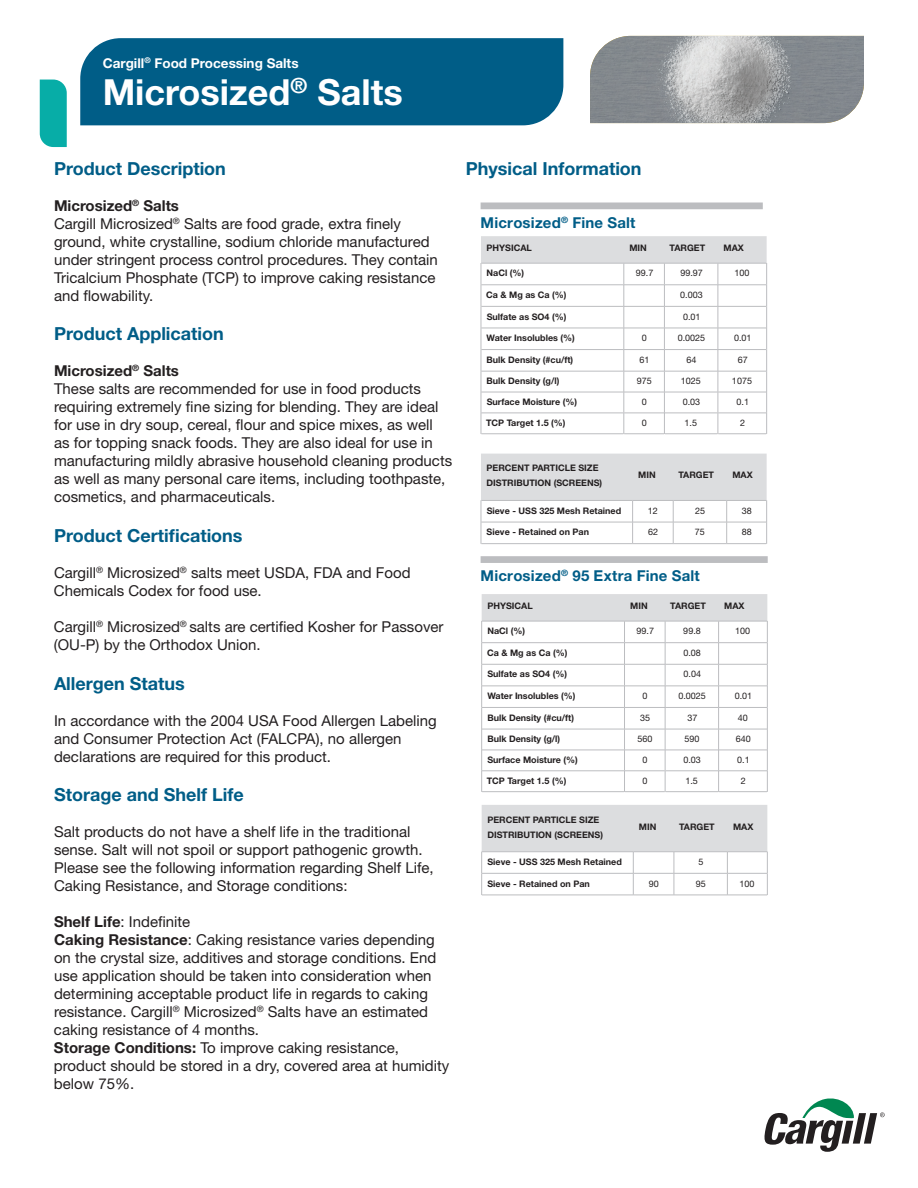
<style>
.page{position:relative;width:918px;height:1188px;background:#fff}
.page>*{position:absolute;margin:0;border:0;box-sizing:border-box;transform-origin:0 0}
.t1{font:700 36px "Helvetica Neue LT Std";color:#fff}
.t2{font:700 18px "Helvetica Neue LT Std";color:#005d87}
.t3{font:15px/18px "Helvetica Neue LT Std";color:#231f20}
.t4{font:700 15px "Helvetica Neue LT Std";letter-spacing:.015em;color:#005d87}
.t5{font:700 13.5px "Helvetica Neue LT Std";color:#fff}
.t6{font:700 9px/15px "Helvetica Neue LT Std";color:#231f20}
.t7{font:9px "Helvetica Neue LT Std";color:#231f20}
.s1{font-weight:700}
</style>
<div class="page">
<div style="left:80px;top:38px;width:483px;height:87px;background:#005d87"></div>
<svg style="left:40px;top:80px;width:27px;height:67px;background:#12b0ab"></svg>
<svg style="left:764px;top:1098px;width:121px;height:54px"></svg>
<img style="left:590px;top:36px;width:274px;height:87px">
<div style="left:481px;top:202px;width:282px;height:7px;background:#bcbdc0"></div>
<div style="left:481px;top:556px;width:287px;height:7px;background:#bcbdc0"></div>
<hr style="left:481px;top:434px;width:142px;height:1px;background:#bcbdc0">
<hr style="left:624px;top:434px;width:40px;height:1px;background:#bcbdc0">
<hr style="left:665px;top:434px;width:53px;height:1px;background:#bcbdc0">
<hr style="left:718px;top:434px;width:48px;height:1px;background:#bcbdc0">
<svg style="left:481px;top:236px;width:286px;height:198px"></svg>
<svg style="left:481px;top:594px;width:287px;height:198px"></svg>
<svg style="left:481px;top:454px;width:286px;height:90px"></svg>
<hr style="left:482px;top:895px;width:151px;height:1px;background:#bcbdc0">
<hr style="left:633px;top:895px;width:41px;height:1px;background:#bcbdc0">
<hr style="left:674px;top:895px;width:53px;height:1px;background:#bcbdc0">
<hr style="left:727px;top:895px;width:40px;height:1px;background:#bcbdc0">
<svg style="left:481px;top:805px;width:287px;height:90px"></svg>
<p class="t5" style="left:103px;top:54px;width:197px">Cargill<sup>®</sup> Food Processing Salts</p>
<h1 class="t1" style="left:103px;top:70px;width:302px">Microsized<sup>®</sup> Salts</h1>
<p class="t2" style="left:54px;top:157px;width:173px">Product Description</p>
<p class="t3" style="left:54px;top:196px;width:385px"><span class="s1">Microsized</span><sup>®</sup> <span class="s1">Salts<br></span>Cargill Microsized<sup>®</sup> Salts are food grade, extra finely ground, white crystalline, sodium chloride manufactured under stringent process control procedures. They contain Tricalcium Phosphate (TCP) to improve caking resistance and flowability.</p>
<p class="t2" style="left:54px;top:323px;width:171px">Product Application</p>
<p class="t3" style="left:54px;top:362px;width:400px"><span class="s1">Microsized</span><sup>®</sup> <span class="s1">Salts<br></span>These salts are recommended for use in food products requiring extremely fine sizing for blending. They are ideal for use in dry soup, cereal, flour and spice mixes, as well<br>as for topping snack foods. They are also ideal for use in manufacturing mildly abrasive household cleaning products as well as many personal care items, including toothpaste, cosmetics, and pharmaceuticals.</p>
<p class="t2" style="left:54px;top:525px;width:190px">Product Certifications</p>
<p class="t3" style="left:54px;top:564px;width:358px">Cargill<sup>®</sup> Microsized<sup>®</sup> salts meet USDA, FDA and Food<br>Chemicals Codex for food use.</p>
<p class="t3" style="left:54px;top:618px;width:391px">Cargill<sup>®</sup> Microsized<sup>®</sup> salts are certified Kosher for Passover (OU-P) by the Orthodox Union.</p>
<p class="t2" style="left:54px;top:672px;width:132px">Allergen Status</p>
<p class="t3" style="left:54px;top:711px;width:384px">In accordance with the 2004 USA Food Allergen Labeling and Consumer Protection Act (FALCPA), no allergen declarations are required for this product.</p>
<p class="t2" style="left:54px;top:784px;width:191px">Storage and Shelf Life</p>
<p class="t3" style="left:54px;top:823px;width:381px">Salt products do not have a shelf life in the traditional sense. Salt will not spoil or support pathogenic growth.<br>Please see the following information regarding Shelf Life, Caking Resistance, and Storage conditions:</p>
<p class="t3" style="left:54px;top:913px;width:397px"><span class="s1">Shelf Life</span>: Indefinite<br><span class="s1">Caking Resistance</span>: Caking resistance varies depending on the crystal size, additives and storage conditions. End use application should be taken into consideration when determining acceptable product life in regards to caking resistance. Cargill<sup>®</sup> Microsized<sup>®</sup> Salts have an estimated caking resistance of 4 months.<br><span class="s1">Storage Conditions:</span> To improve caking resistance, product should be stored in a dry, covered area at humidity below 75%.</p>
<p class="t2" style="left:466px;top:157px;width:177px">Physical Information</p>
<p class="t4" style="left:481px;top:213px;width:156px">Microsized<sup>®</sup> Fine Salt</p>
<p class="t6" style="left:487px;top:240px;width:47px">PHYSICAL</p>
<p class="t6" style="left:629px;top:240px;width:19px">MIN</p>
<p class="t6" style="left:670px;top:240px;width:37px">TARGET</p>
<p class="t6" style="left:724px;top:240px;width:22px">MAX</p>
<p class="t6" style="left:487px;top:265px;width:39px">NaCl (%)</p>
<p class="t7" style="left:636px;top:268px;width:19px">99.7</p>
<p class="t7" style="left:680px;top:268px;width:24px">99.97</p>
<p class="t7" style="left:734px;top:268px;width:17px">100</p>
<p class="t6" style="left:486px;top:287px;width:82px">Ca &amp; Mg as Ca (%)</p>
<p class="t7" style="left:680px;top:289px;width:24px">0.003</p>
<p class="t6" style="left:487px;top:309px;width:81px">Sulfate as SO4 (%)</p>
<p class="t7" style="left:683px;top:311px;width:19px">0.01</p>
<p class="t6" style="left:487px;top:330px;width:90px">Water Insolubles (%)</p>
<p class="t7" style="left:642px;top:333px;width:7px">0</p>
<p class="t7" style="left:678px;top:333px;width:29px">0.0025</p>
<p class="t7" style="left:734px;top:333px;width:19px">0.01</p>
<p class="t6" style="left:487px;top:352px;width:88px">Bulk Density (#cu/ft)</p>
<p class="t7" style="left:640px;top:354px;width:12px">61</p>
<p class="t7" style="left:686px;top:354px;width:12px">64</p>
<p class="t7" style="left:738px;top:354px;width:12px">67</p>
<p class="t6" style="left:487px;top:373px;width:74px">Bulk Density (g/l)</p>
<p class="t7" style="left:637px;top:376px;width:17px">975</p>
<p class="t7" style="left:681px;top:376px;width:22px">1025</p>
<p class="t7" style="left:732px;top:376px;width:22px">1075</p>
<p class="t6" style="left:487px;top:394px;width:92px">Surface Moisture (%)</p>
<p class="t7" style="left:642px;top:397px;width:7px">0</p>
<p class="t7" style="left:683px;top:397px;width:19px">0.03</p>
<p class="t7" style="left:737px;top:397px;width:14px">0.1</p>
<p class="t6" style="left:486px;top:415px;width:81px">TCP Target 1.5 (%)</p>
<p class="t7" style="left:642px;top:417px;width:7px">0</p>
<p class="t7" style="left:685px;top:417px;width:14px">1.5</p>
<p class="t7" style="left:740px;top:417px;width:7px">2</p>
<p class="t6" style="left:487px;top:460px;width:117px">PERCENT PARTICLE SIZE<br>DISTRIBUTION (SCREENS)</p>
<p class="t6" style="left:638px;top:468px;width:19px">MIN</p>
<p class="t6" style="left:678px;top:468px;width:37px">TARGET</p>
<p class="t6" style="left:732px;top:468px;width:22px">MAX</p>
<p class="t6" style="left:487px;top:503px;width:136px">Sieve - USS 325 Mesh Retained</p>
<p class="t7" style="left:648px;top:505px;width:12px">12</p>
<p class="t7" style="left:695px;top:505px;width:12px">25</p>
<p class="t7" style="left:742px;top:505px;width:12px">38</p>
<p class="t6" style="left:487px;top:524px;width:104px">Sieve - Retained on Pan</p>
<p class="t7" style="left:648px;top:527px;width:12px">62</p>
<p class="t7" style="left:695px;top:527px;width:12px">75</p>
<p class="t7" style="left:742px;top:527px;width:12px">88</p>
<p class="t4" style="left:481px;top:567px;width:221px">Microsized<sup>®</sup> 95 Extra Fine Salt</p>
<p class="t6" style="left:487px;top:598px;width:47px">PHYSICAL</p>
<p class="t6" style="left:630px;top:598px;width:19px">MIN</p>
<p class="t6" style="left:670px;top:598px;width:37px">TARGET</p>
<p class="t6" style="left:724px;top:598px;width:22px">MAX</p>
<p class="t6" style="left:487px;top:623px;width:39px">NaCl (%)</p>
<p class="t7" style="left:637px;top:626px;width:19px">99.7</p>
<p class="t7" style="left:683px;top:626px;width:19px">99.8</p>
<p class="t7" style="left:735px;top:626px;width:17px">100</p>
<p class="t6" style="left:487px;top:645px;width:82px">Ca &amp; Mg as Ca (%)</p>
<p class="t7" style="left:683px;top:647px;width:19px">0.08</p>
<p class="t6" style="left:487px;top:667px;width:81px">Sulfate as SO4 (%)</p>
<p class="t7" style="left:684px;top:669px;width:19px">0.04</p>
<p class="t6" style="left:487px;top:688px;width:90px">Water Insolubles (%)</p>
<p class="t7" style="left:643px;top:690px;width:7px">0</p>
<p class="t7" style="left:678px;top:690px;width:29px">0.0025</p>
<p class="t7" style="left:735px;top:690px;width:19px">0.01</p>
<p class="t6" style="left:487px;top:710px;width:88px">Bulk Density (#cu/ft)</p>
<p class="t7" style="left:640px;top:712px;width:12px">35</p>
<p class="t7" style="left:687px;top:712px;width:12px">37</p>
<p class="t7" style="left:738px;top:712px;width:12px">40</p>
<p class="t6" style="left:487px;top:731px;width:74px">Bulk Density (g/l)</p>
<p class="t7" style="left:638px;top:734px;width:17px">560</p>
<p class="t7" style="left:685px;top:734px;width:17px">590</p>
<p class="t7" style="left:736px;top:734px;width:17px">640</p>
<p class="t6" style="left:487px;top:752px;width:92px">Surface Moisture (%)</p>
<p class="t7" style="left:643px;top:755px;width:7px">0</p>
<p class="t7" style="left:683px;top:755px;width:19px">0.03</p>
<p class="t7" style="left:737px;top:755px;width:14px">0.1</p>
<p class="t6" style="left:487px;top:773px;width:81px">TCP Target 1.5 (%)</p>
<p class="t7" style="left:643px;top:775px;width:7px">0</p>
<p class="t7" style="left:685px;top:775px;width:14px">1.5</p>
<p class="t7" style="left:741px;top:775px;width:7px">2</p>
<p class="t6" style="left:487px;top:812px;width:117px">PERCENT PARTICLE SIZE<br>DISTRIBUTION (SCREENS)</p>
<p class="t6" style="left:639px;top:819px;width:19px">MIN</p>
<p class="t6" style="left:679px;top:819px;width:37px">TARGET</p>
<p class="t6" style="left:733px;top:819px;width:22px">MAX</p>
<p class="t6" style="left:487px;top:854px;width:136px">Sieve - USS 325 Mesh Retained</p>
<p class="t7" style="left:698px;top:856px;width:7px">5</p>
<p class="t6" style="left:487px;top:876px;width:104px">Sieve - Retained on Pan</p>
<p class="t7" style="left:649px;top:878px;width:12px">90</p>
<p class="t7" style="left:696px;top:878px;width:12px">95</p>
<p class="t7" style="left:740px;top:878px;width:17px">100</p>
</div>
